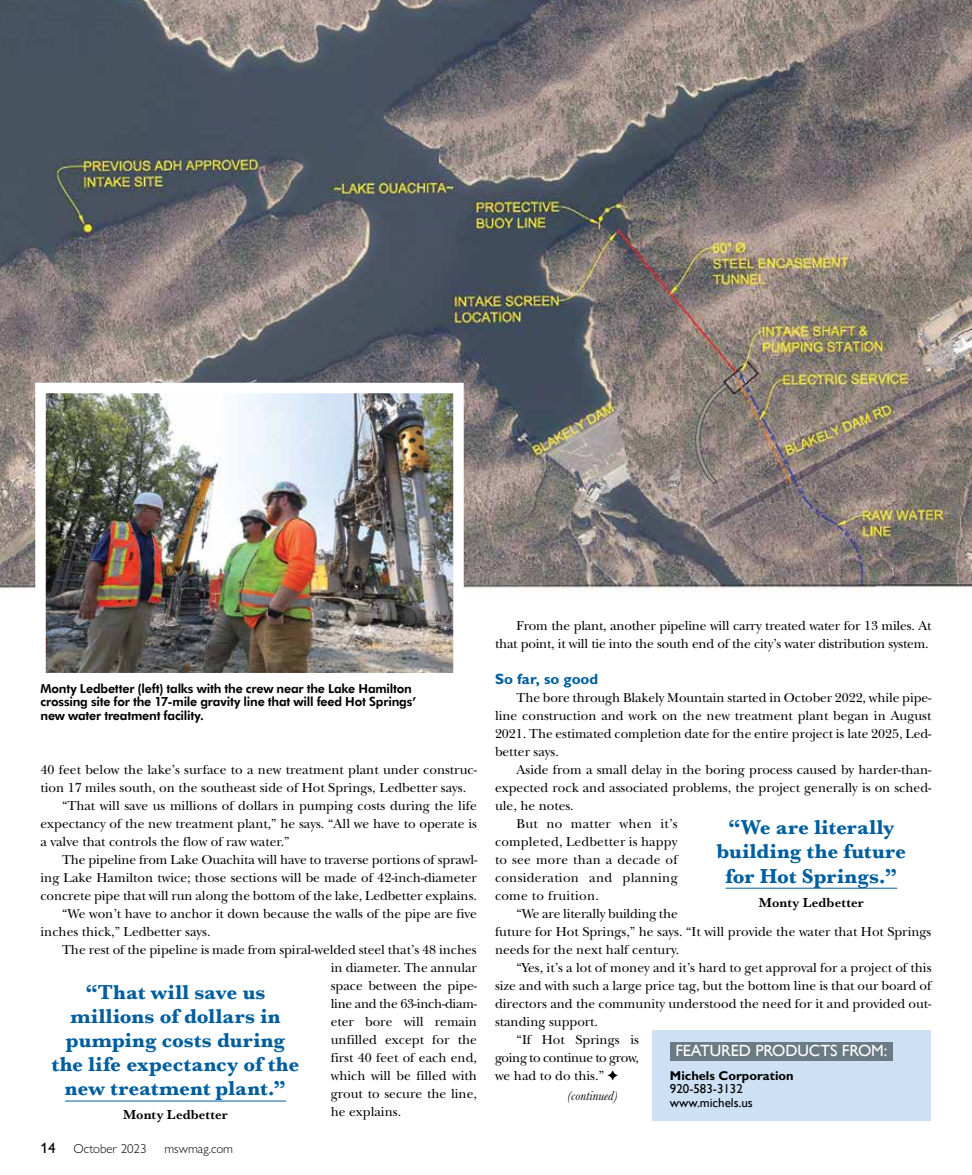
<style>
.page{position:relative;width:972px;height:1175px;background:#fff}
.page>*{position:absolute;margin:0;border:0;box-sizing:border-box;transform-origin:0 0}
.t1{font:700 21px/24px "Baskerville";letter-spacing:.005em;color:#005e9e;text-align:center}
.t2{font:16.2px "Gill Sans";letter-spacing:-.005em;color:#fff}
.t3{font:700 15px "Gill Sans";letter-spacing:.01em;color:#005e9e}
.t4{font:500 15px "Gill Sans Nova";color:#000}
.t5{font:13.5px/18px "New Baskerville";color:#000;text-align:right}
.t6{font:13.5px "New Baskerville";letter-spacing:.02em;color:#000}
.t7{font:700 13.5px "Baskerville URW";letter-spacing:.01em;color:#000}
.t8{font:13.5px "New Baskerville";letter-spacing:-.02em;color:#000}
.t9{font:13.5px "New Baskerville";letter-spacing:-.025em;color:#000}
.t10{font:italic 13.5px "Baskerville";color:#000}
.t11{font:12.9px/13.5px "Gill Sans";color:#000}
.t12{font:300 12.9px "Gill Sans Nova";color:#000}
.t13{font:700 12.9px "Gill Sans";color:#000}
.t14{font:700 12.45px/13.5px "Futura BT";letter-spacing:-.015em;color:#000}
</style>
<div class="page">
<div style="left:652px;top:1030px;width:280px;height:90px;background:#cee1f4"></div>
<div style="left:670px;top:1042px;width:222px;height:18px;background:#6b7b84"></div>
<hr style="left:65px;top:1100px;width:221px;height:1px;background:#005e9e">
<img style="left:0;top:0;width:972px;height:592px">
<hr style="left:725px;top:888px;width:172px;height:1px;background:#005e9e">
<img style="left:46px;top:394px;width:407px;height:278px">
<div style="left:35px;top:383px;width:429px;height:300px;border:10px solid #fff"></div>
<p class="t14" style="left:40px;top:681px;width:377px">Monty Ledbetter (left) talks with the crew near the Lake Hamilton crossing site for the 17-mile gravity line that will feed Hot Springs’ new water treatment facility.</p>
<p class="t5" style="left:40px;top:761px;width:438px">40 feet below the lake’s surface to a new treatment plant under construc-</p>
<p class="t5" style="left:40px;top:779px;width:427px">tion 17 miles south, on the southeast side of Hot Springs, Ledbetter says.</p>
<p class="t5" style="left:62px;top:797px;width:416px">“That will save us millions of dollars in pumping costs during the life</p>
<p class="t5" style="left:40px;top:815px;width:438px">expectancy of the new treatment plant,” he says. “All we have to operate is</p>
<p class="t5" style="left:40px;top:833px;width:251px">a valve that controls the flow of raw water.”</p>
<p class="t5" style="left:62px;top:851px;width:417px">The pipeline from Lake Ouachita will have to traverse portions of sprawl-</p>
<p class="t5" style="left:40px;top:869px;width:438px">ing Lake Hamilton twice; those sections will be made of 42-inch-diameter</p>
<p class="t5" style="left:40px;top:887px;width:438px">concrete pipe that will run along the bottom of the lake, Ledbetter explains.</p>
<p class="t5" style="left:62px;top:905px;width:416px">“We won’t have to anchor it down because the walls of the pipe are five</p>
<p class="t5" style="left:40px;top:923px;width:172px">inches thick,” Ledbetter says.</p>
<p class="t5" style="left:62px;top:941px;width:416px">The rest of the pipeline is made from spiral-welded steel that’s 48 inches</p>
<p class="t5" style="left:331px;top:959px;width:148px">in diameter. The annular</p>
<p class="t5" style="left:331px;top:977px;width:148px">space between the pipe-</p>
<p class="t8" style="left:331px;top:996px;width:148px">line and the 63-inch-diam-</p>
<p class="t5" style="left:331px;top:1013px;width:148px">eter bore will remain</p>
<p class="t5" style="left:331px;top:1031px;width:148px">unfilled except for the</p>
<p class="t5" style="left:331px;top:1049px;width:148px">first 40 feet of each end,</p>
<p class="t5" style="left:331px;top:1067px;width:148px">which will be filled with</p>
<p class="t5" style="left:331px;top:1085px;width:148px">grout to secure the line,</p>
<p class="t5" style="left:331px;top:1103px;width:72px">he explains.</p>
<h1 class="t1" style="left:52px;top:980px;width:249px">“That will save us millions of dollars in pumping costs during the life expectancy of the new treatment plant.”</h1>
<p class="t7" style="left:123px;top:1105px;width:106px">Monty Ledbetter</p>
<p class="t4" style="left:40px;top:1139px;width:16px">14</p>
<p class="t12" style="left:73px;top:1141px;width:75px">October 2023</p>
<p class="t12" style="left:164px;top:1141px;width:70px">mswmag.com</p>
<p class="t5" style="left:495px;top:617px;width:438px">From the plant, another pipeline will carry treated water for 13 miles. At that point, it will tie into the south end of the city’s water distribution system.</p>
<p class="t3" style="left:495px;top:670px;width:105px">So far, so good</p>
<p class="t5" style="left:495px;top:689px;width:438px;text-align:justify;text-indent:22px">The bore through Blakely Mountain started in October 2022, while pipe&shy;line construction and work on the new treatment plant began in August 2021. The estimated completion date for the entire project is late 2025, Led&shy;better says.</p>
<p class="t5" style="left:517px;top:761px;width:416px">Aside from a small delay in the boring process caused by harder-than-</p>
<p class="t5" style="left:495px;top:779px;width:438px">expected rock and associated problems, the project generally is on sched-</p>
<p class="t5" style="left:495px;top:797px;width:80px">ule, he notes.</p>
<p class="t6" style="left:517px;top:816px;width:163px">But no matter when it’s</p>
<p class="t5" style="left:495px;top:833px;width:184px">completed, Ledbetter is happy</p>
<p class="t6" style="left:495px;top:852px;width:184px">to see more than a decade of</p>
<p class="t6" style="left:495px;top:870px;width:184px">consideration and planning</p>
<p class="t6" style="left:495px;top:888px;width:105px">come to fruition.</p>
<p class="t5" style="left:517px;top:905px;width:163px">“We are literally building the</p>
<p class="t5" style="left:495px;top:923px;width:438px">future for Hot Springs,” he says. “It will provide the water that Hot Springs</p>
<p class="t5" style="left:495px;top:941px;width:186px">needs for the next half century.</p>
<p class="t5" style="left:517px;top:959px;width:416px">“Yes, it’s a lot of money and it’s hard to get approval for a project of this</p>
<p class="t5" style="left:495px;top:977px;width:438px">size and with such a large price tag, but the bottom line is that our board of</p>
<p class="t5" style="left:495px;top:995px;width:438px">directors and the community understood the need for it and provided out-</p>
<p class="t5" style="left:495px;top:1013px;width:105px">standing support.</p>
<p class="t5" style="left:517px;top:1031px;width:124px">“If Hot Springs is</p>
<p class="t9" style="left:495px;top:1050px;width:145px">going to continue to grow,</p>
<p class="t5" style="left:495px;top:1067px;width:111px">we had to do this.”</p>
<h1 class="t1" style="left:717px;top:815px;width:191px">“We are literally building the future for Hot Springs.”</h1>
<p class="t7" style="left:759px;top:892px;width:106px">Monty Ledbetter</p>
<p class="t2" style="left:675px;top:1041px;width:213px">FEATURED PRODUCTS FROM:</p>
<p class="t13" style="left:670px;top:1067px;width:125px">Michels Corporation</p>
<p class="t11" style="left:670px;top:1081px;width:84px">920-583-3132 www.michels.us</p>
<p class="t10" style="left:567px;top:1086px;width:52px">(continued)</p>
</div>
